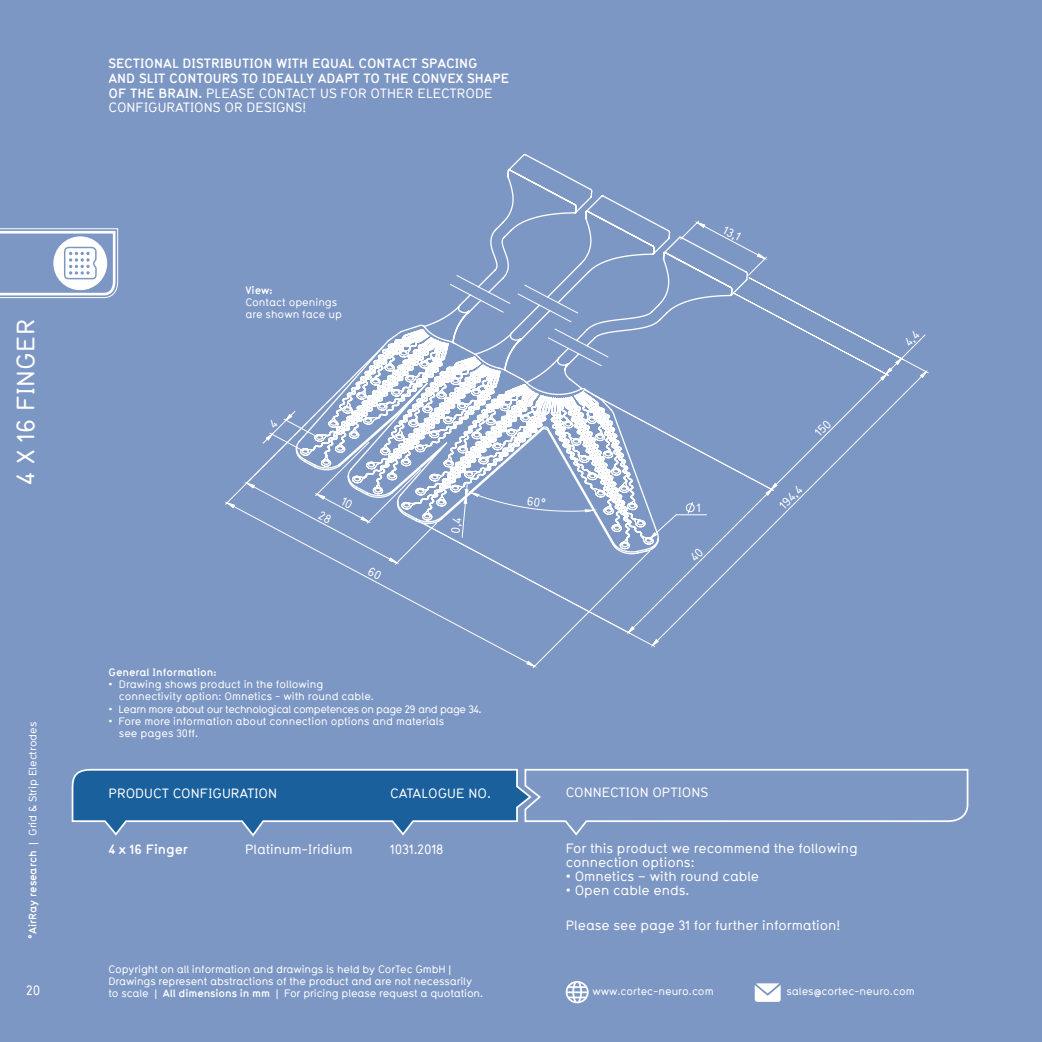
<style>
.page{position:relative;width:1042px;height:1042px;background:#7d97c4}
.page>*{position:absolute;margin:0;border:0;box-sizing:border-box;transform-origin:0 0}
.t1{font:500 24.5px "Typ 1451";letter-spacing:.015em;color:#fff}
.t2{font:500 13.12px "Typ 1451";color:#fff}
.t3{font:700 13.12px/14.9px "Typ 1451";color:#fff}
.t4{font:500 11.72px "Typ 1451";color:#fff}
.t5{font:500 10.5px "Typ 1451";letter-spacing:-.01em;color:#fff}
.t6{font:500 10.5px "Typ 1451";letter-spacing:-.04em;color:#fff}
.t7{font:700 10.5px "Typ 1451";color:#fff}
.s1{font-weight:700}
.s2{font-weight:500}
</style>
<div class="page">
<svg style="left:71px;top:768px;width:898px;height:69px"></svg>
<svg style="left:755px;top:983px;width:26px;height:19px"></svg>
<div style="left:566px;top:981px;width:23px;height:22px;border:2px solid #fff;border-radius:50%"></div>
<hr style="left:566px;top:991px;width:22px;height:2px;background:#fff">
<svg style="left:567px;top:981px;width:20px;height:23px"></svg>
<svg style="left:0;top:228px;width:119px;height:71px"></svg>
<svg style="left:503px;top:153px;width:196px;height:68px"></svg>
<svg style="left:339px;top:563px;width:312px;height:70px"></svg>
<svg style="left:246px;top:222px;width:519px;height:341px"></svg>
<svg style="left:652px;top:358px;width:275px;height:288px"></svg>
<svg style="left:649px;top:501px;width:58px;height:38px"></svg>
<svg style="left:318px;top:510px;width:14px;height:13px"></svg>
<svg style="left:341px;top:496px;width:12px;height:13px"></svg>
<svg style="left:367px;top:567px;width:15px;height:13px"></svg>
<svg style="left:912px;top:339px;width:8px;height:8px"></svg>
<svg style="left:814px;top:419px;width:17px;height:18px"></svg>
<svg style="left:689px;top:547px;width:15px;height:15px"></svg>
<svg style="left:268px;top:418px;width:10px;height:10px"></svg>
<svg style="left:451px;top:484px;width:143px;height:54px"></svg>
<p class="t1" style="left:9px;top:485px;width:167px;rotate:-90deg">4 X 16 FINGER</p>
<p class="t5" style="left:25px;top:939px;width:218px;rotate:-90deg"><span class="s1">°AirRay research</span> | Grid &amp; Strip Electrodes</p>
<p class="t3" style="left:108px;top:55px;width:371px">SECTIONAL DISTRIBUTION WITH EQUAL CONTACT SPACING</p>
<p class="t3" style="left:108px;top:70px;width:402px">AND SLIT CONTOURS TO IDEALLY ADAPT TO THE CONVEX SHAPE<br>OF THE BRAIN. <span class="s2">PLEASE CONTACT US FOR OTHER ELECTRODE<br>CONFIGURATIONS OR DESIGNS!</span></p>
<p class="t7" style="left:245px;top:283px;width:29px">View:</p>
<p class="t5" style="left:245px;top:295px;width:93px">Contact openings</p>
<p class="t5" style="left:245px;top:307px;width:98px">are shown face up</p>
<p class="t4" style="left:728px;top:222px;width:19px;rotate:28deg">13,1</p>
<p class="t7" style="left:108px;top:664px;width:109px">General Information:</p>
<p class="t5" style="left:108px;top:677px;width:216px">• Drawing shows product in the following</p>
<p class="t5" style="left:119px;top:689px;width:257px">connectivity option: Omnetics - with round cable.</p>
<p class="t6" style="left:108px;top:701px;width:375px">• Learn more about our technological competences on page 29 and page 34.</p>
<p class="t5" style="left:108px;top:714px;width:337px">• Fore more information about connection options and materials</p>
<p class="t5" style="left:119px;top:726px;width:81px">see pages 30ff.</p>
<p class="t2" style="left:108px;top:784px;width:170px">PRODUCT CONFIGURATION</p>
<p class="t2" style="left:390px;top:784px;width:102px">CATALOGUE NO.</p>
<p class="t3" style="left:108px;top:841px;width:81px">4 x 16 Finger</p>
<p class="t2" style="left:245px;top:840px;width:109px">Platinum-Iridium</p>
<p class="t2" style="left:390px;top:840px;width:55px">1031.2018</p>
<p class="t4" style="left:697px;top:500px;width:5px">1</p>
<p class="t4" style="left:776px;top:501px;width:28px;rotate:-45deg">194,4</p>
<p class="t2" style="left:566px;top:783px;width:144px">CONNECTION OPTIONS</p>
<p class="t2" style="left:566px;top:839px;width:293px">For this product we recommend the following</p>
<p class="t2" style="left:566px;top:853px;width:130px">connection options:</p>
<p class="t2" style="left:566px;top:867px;width:195px">• Omnetics – with round cable</p>
<p class="t2" style="left:566px;top:881px;width:125px">• Open cable ends.</p>
<p class="t2" style="left:566px;top:916px;width:276px">Please see page 31 for further information!</p>
<p class="t5" style="left:108px;top:961px;width:344px">Copyright on all information and drawings is held by CorTec GmbH |</p>
<p class="t5" style="left:108px;top:974px;width:365px">Drawings represent abstractions of the product and are not necessarily</p>
<p class="t5" style="left:108px;top:986px;width:376px">to scale | <span class="s1">All dimensions in mm</span> | For pricing please request a quotation.</p>
<p class="t2" style="left:26px;top:981px;width:16px">20</p>
<p class="t5" style="left:592px;top:983px;width:123px">www.cortec-neuro.com</p>
<p class="t5" style="left:786px;top:984px;width:130px">sales@cortec-neuro.com</p>
</div>
